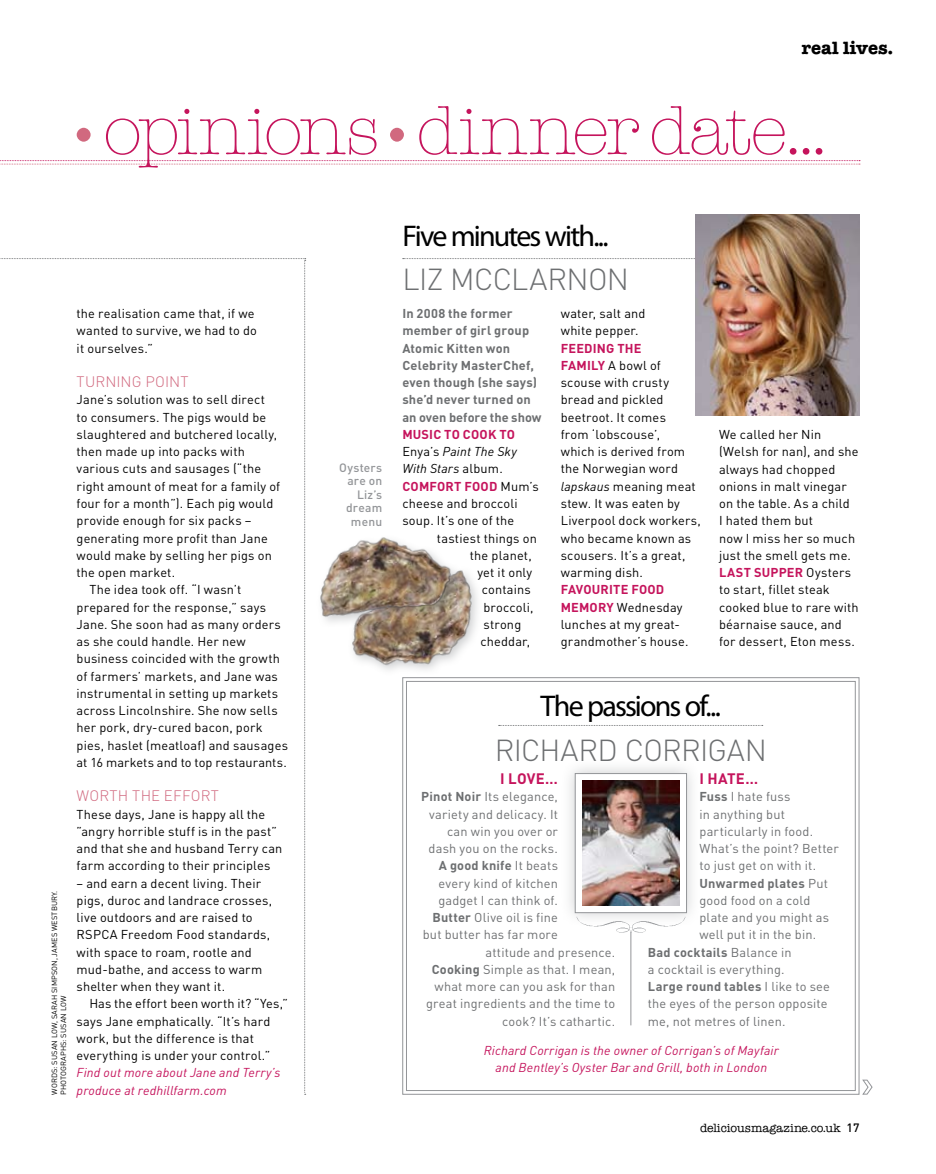
<style>
.page{position:relative;width:936px;height:1174px;background:#fff}
.page>*{position:absolute;margin:0;border:0;box-sizing:border-box;transform-origin:0 0}
.t1{font:300 68.55px "American Typewriter Std";letter-spacing:-.02em;color:#c5145c}
.t2{font:30px "Myriad Pro";letter-spacing:-.065em;color:#000}
.t3{font:300 30px "DINOT";letter-spacing:-.01em;color:#6d6f71}
.t4{font:700 18px "American Typewriter Std";letter-spacing:-.005em;color:#000}
.t5{font:300 15px "DINOT";letter-spacing:.025em;color:#d1697f}
.t6{font:700 15px "DINOT";color:#c5145c}
.t7{font:12.75px/17.2px "DINOT";letter-spacing:.015em;color:#000}
.t8{font:12.75px "DINOT";letter-spacing:.015em;color:#6d6f71}
.t9{font:700 12.75px/17.2px "DINOT";letter-spacing:.015em;color:#6d6f71}
.t10{font:italic 12.75px/17.2px "DINOT";letter-spacing:.01em;color:#c5145c}
.t11{font:500 12px/13.5px "DINOT";letter-spacing:.015em;color:#939598;text-align:right}
.t12{font:500 12px "American Typewriter Std";color:#000}
.t13{font:7.5px/9px "DINOT";letter-spacing:.01em;color:#000}
.s1{color:#d1697f}
.s2{font-weight:700;color:#c5145c}
.s3{font-style:italic}
.s4{font-weight:700}
.s5{font-weight:400}
.s6{font-family:"DINOT"}
</style>
<div class="page">
<svg style="left:402px;top:258px;width:293px;height:1px"></svg>
<svg style="left:402px;top:677px;width:457px;height:418px"></svg>
<svg style="left:0;top:160px;width:860px;height:5px"></svg>
<svg style="left:0;top:258px;width:306px;height:836px"></svg>
<hr style="left:630px;top:932px;width:1px;height:93px;background:#939598">
<img style="left:576px;top:926px;width:109px;height:8px">
<div style="left:560px;top:758px;width:140px;height:168px;background:#939598;opacity:.45"></div>
<div style="left:575px;top:773px;width:111px;height:140px;background:#fff;border:1px solid #939598"></div>
<img style="left:582px;top:780px;width:97px;height:125px">
<img style="left:695px;top:214px;width:164px;height:201px">
<img style="left:352px;top:572px;width:125px;height:98px">
<div style="left:316px;top:533px;width:147px;height:95px;background:#939598;opacity:.45"></div>
<img style="left:316px;top:533px;width:141px;height:102px">
<svg style="left:862px;top:1079px;width:10px;height:16px"></svg>
<h3 class="t4" style="left:801px;top:37px;width:93px">real lives.</h3>
<h1 class="t1" style="left:65px;top:93px;width:763px"><span class="s1">•</span>opinions<span class="s1">•</span>dinner date...</h1>
<p class="t13" style="left:50px;top:1094px;width:205px;rotate:-90deg">Words: Susan Low, Sarah Simpson, James Westbury.<br>Ph otographs: susan low</p>
<p class="t7" style="left:77px;top:305px;width:182px">the realisation came that, if we wanted to survive, we had to do it ourselves.”</p>
<p class="t5" style="left:77px;top:372px;width:19px">TURNING</p>
<p class="t5" style="left:145px;top:372px;width:19px">POINT</p>
<p class="t7" style="left:77px;top:391px;width:190px">Jane’s solution was to sell direct</p>
<p class="t7" style="left:77px;top:408px;width:191px">to consumers. The pigs would be</p>
<p class="t7" style="left:77px;top:425px;width:202px">slaughtered and butchered locally,</p>
<p class="t7" style="left:77px;top:443px;width:170px">then made up into packs with</p>
<p class="t7" style="left:77px;top:460px;width:186px">various cuts and sausages (“the</p>
<p class="t7" style="left:77px;top:477px;width:205px">right amount of meat for a family of</p>
<p class="t7" style="left:77px;top:494px;width:198px">four for a month”). Each pig would</p>
<p class="t7" style="left:77px;top:512px;width:176px">provide enough for six packs –</p>
<p class="t7" style="left:77px;top:529px;width:193px">generating more profit than Jane</p>
<p class="t7" style="left:77px;top:546px;width:197px">would make by selling her pigs on</p>
<p class="t7" style="left:77px;top:563px;width:100px">the open market.</p>
<p class="t7" style="left:89px;top:581px;width:154px">The idea took off. “I wasn’t</p>
<p class="t7" style="left:77px;top:598px;width:191px">prepared for the response,” says</p>
<p class="t7" style="left:77px;top:615px;width:206px">Jane. She soon had as many orders</p>
<p class="t7" style="left:77px;top:632px;width:171px">as she could handle. Her new</p>
<p class="t7" style="left:77px;top:650px;width:205px">business coincided with the growth</p>
<p class="t7" style="left:77px;top:667px;width:203px">of farmers’ markets, and Jane was</p>
<p class="t7" style="left:77px;top:684px;width:203px">instrumental in setting up markets</p>
<p class="t7" style="left:77px;top:701px;width:203px">across Lincolnshire. She now sells</p>
<p class="t7" style="left:77px;top:719px;width:188px">her pork, dry-cured bacon, pork</p>
<p class="t7" style="left:77px;top:736px;width:213px">pies, haslet (meatloaf) and sausages</p>
<p class="t7" style="left:77px;top:753px;width:212px">at 16 markets and to top restaurants.</p>
<p class="t5" style="left:77px;top:786px;width:23px">WORT</p>
<p class="t5" style="left:118px;top:786px;width:56px">H THE EFFORT</p>
<p class="t7" style="left:77px;top:805px;width:207px">These days, Jane is happy all the ”angry horrible stuff is in the past” and that she and husband Terry can farm according to their principles</p>
<p class="t7" style="left:77px;top:874px;width:197px">– and earn a decent living. Their pigs, duroc and landrace crosses, live outdoors and are raised to<br>RSPCA Freedom Food standards, with space to roam, rootle and mud-bathe, and access to warm shelter when they want it.</p>
<p class="t7" style="left:77px;top:995px;width:213px;text-indent:13px">Has the effort been worth it? “Yes,” says Jane emphatically. “It’s hard work, but the difference is that everything is under your control.”</p>
<p class="t10" style="left:77px;top:1064px;width:205px">Find out more about Jane and Terry’s produce at redhillfarm.com</p>
<p class="t11" style="left:339px;top:460px;width:44px">Oysters are on<br>Liz’s dream menu</p>
<h2 class="t2" style="left:402px;top:218px;width:208px">Five minutes with...</h2>
<h2 class="t3" style="left:402px;top:261px;width:165px">LIZ MCCLARNON</h2>
<p class="t9" style="left:402px;top:304px;width:141px">In 2008 the former member of girl group<br>Atomic Kitten won<br>Celebrity MasterChef, even though (she says) she’d never turned on an oven before the show</p>
<p class="t7" style="left:402px;top:425px;width:138px"><span class="s2">MUSIC TO COOK TO<br></span>E nya’s <span class="s3">Paint The Sky<br>With Stars</span> album.<br><span class="s2">COMFORT FOOD</span> M um’s cheese and broccoli soup. It’s one of the</p>
<p class="t7" style="left:437px;top:529px;width:101px">tastiest things on</p>
<p class="t7" style="left:470px;top:546px;width:63px">the planet,</p>
<p class="t7" style="left:477px;top:563px;width:56px">yet it only</p>
<p class="t7" style="left:482px;top:581px;width:50px">contains</p>
<p class="t7" style="left:483px;top:598px;width:52px">broccoli,</p>
<p class="t7" style="left:483px;top:615px;width:39px">strong</p>
<p class="t7" style="left:480px;top:632px;width:51px">cheddar,</p>
<p class="t7" style="left:560px;top:305px;width:86px">water, salt and white pepper.</p>
<p class="t7" style="left:560px;top:339px;width:142px"><span class="s2">FEEDING THE<br>FAMILY</span> A bowl of scouse with crusty bread and pickled beetroot. It comes<br>from ‘lobscouse’,<br>which is derived from the Norwegian word <span class="s3">lapskaus</span> meaning meat stew. It was eaten by<br>Liverpool dock workers, who became known as scousers. It’s a great, warming dish.</p>
<p class="t7" style="left:560px;top:581px;width:129px"><span class="s2">FAVOURITE FOOD<br>MEMORY</span> Wednesday lunches at my great&shy;grandmother’s house.</p>
<p class="t7" style="left:719px;top:425px;width:141px">We called her N in (Welsh for nan), and she always had chopped onions in malt vinegar on the table. As a child<br>I hated them but<br>now I miss her so much just the smell gets me.<br><span class="s2">LAST SUPPER</span> Oysters to start, fillet steak cooked blue to rare with béarnaise sauce, and for dessert, Eton mess.</p>
<h2 class="t2" style="left:540px;top:687px;width:182px">The passions of...</h2>
<h2 class="t3" style="left:494px;top:731px;width:148px">RICHARD CORRIG</h2>
<h2 class="t3" style="left:726px;top:731px;width:35px">AN</h2>
<p class="t6" style="left:500px;top:769px;width:18px">I love</p>
<p class="t6" style="left:545px;top:769px;width:14px">…</p>
<p class="t8" style="left:421px;top:788px;width:138px"><span class="s4">Pinot Noir</span> Its elegance,</p>
<p class="t8" style="left:429px;top:806px;width:130px">variety and delicacy. It</p>
<p class="t8" style="left:447px;top:823px;width:112px">can win you over or</p>
<p class="t8" style="left:428px;top:840px;width:131px">dash you on the rocks.</p>
<p class="t9" style="left:439px;top:856px;width:121px">A good knife <span class="s5">It beats</span></p>
<p class="t8" style="left:438px;top:875px;width:121px">every kind of kitchen</p>
<p class="t8" style="left:438px;top:892px;width:121px">gadget I can think of.</p>
<p class="t8" style="left:432px;top:909px;width:127px"><span class="s4">Butter</span> Olive oil is fine</p>
<p class="t8" style="left:423px;top:926px;width:137px">but butter has far more</p>
<p class="t8" style="left:485px;top:944px;width:131px">attitude and presence.</p>
<p class="t8" style="left:431px;top:961px;width:185px"><span class="s4">Cooking</span> Simple as that. I mean,</p>
<p class="t8" style="left:434px;top:978px;width:182px">what more can you ask for than</p>
<p class="t8" style="left:426px;top:995px;width:190px">great ingredients and the time to</p>
<p class="t8" style="left:502px;top:1013px;width:115px">cook? It’s cathartic.</p>
<p class="t6" style="left:699px;top:769px;width:18px">I hate</p>
<p class="t6" style="left:745px;top:769px;width:14px">…</p>
<p class="t8" style="left:699px;top:788px;width:93px"><span class="s4">Fuss</span> I hate fuss</p>
<p class="t8" style="left:699px;top:806px;width:87px">in anything but</p>
<p class="t8" style="left:699px;top:823px;width:115px">particularly in food.</p>
<p class="t8" style="left:699px;top:840px;width:141px">What’s the point? Better</p>
<p class="t8" style="left:699px;top:857px;width:118px">to just get on with it.</p>
<p class="t9" style="left:699px;top:874px;width:130px">Unwarmed plates <span class="s5">Put</span></p>
<p class="t8" style="left:699px;top:892px;width:112px">good food on a cold</p>
<p class="t8" style="left:699px;top:909px;width:131px">plate and you might as</p>
<p class="t8" style="left:699px;top:926px;width:118px">well put it in the bin.</p>
<p class="t9" style="left:648px;top:943px;width:145px">Bad cocktails <span class="s5">Balance in</span></p>
<p class="t8" style="left:648px;top:961px;width:138px">a cocktail is everything.</p>
<p class="t9" style="left:648px;top:977px;width:184px">Large round tables <span class="s5">I like to see</span></p>
<p class="t8" style="left:648px;top:995px;width:181px">the eyes of the person opposite</p>
<p class="t8" style="left:648px;top:1013px;width:139px">me, not metres of linen.</p>
<p class="t10" style="left:484px;top:1041px;width:296px;text-align:center">Richard Corrigan is the owner of Corrigan’s of Mayfair and Bentley’s Oyster Bar and Grill, both in London</p>
<p class="t12" style="left:700px;top:1121px;width:161px">deliciousmagazine.co.uk <span class="s6">17</span></p>
</div>
